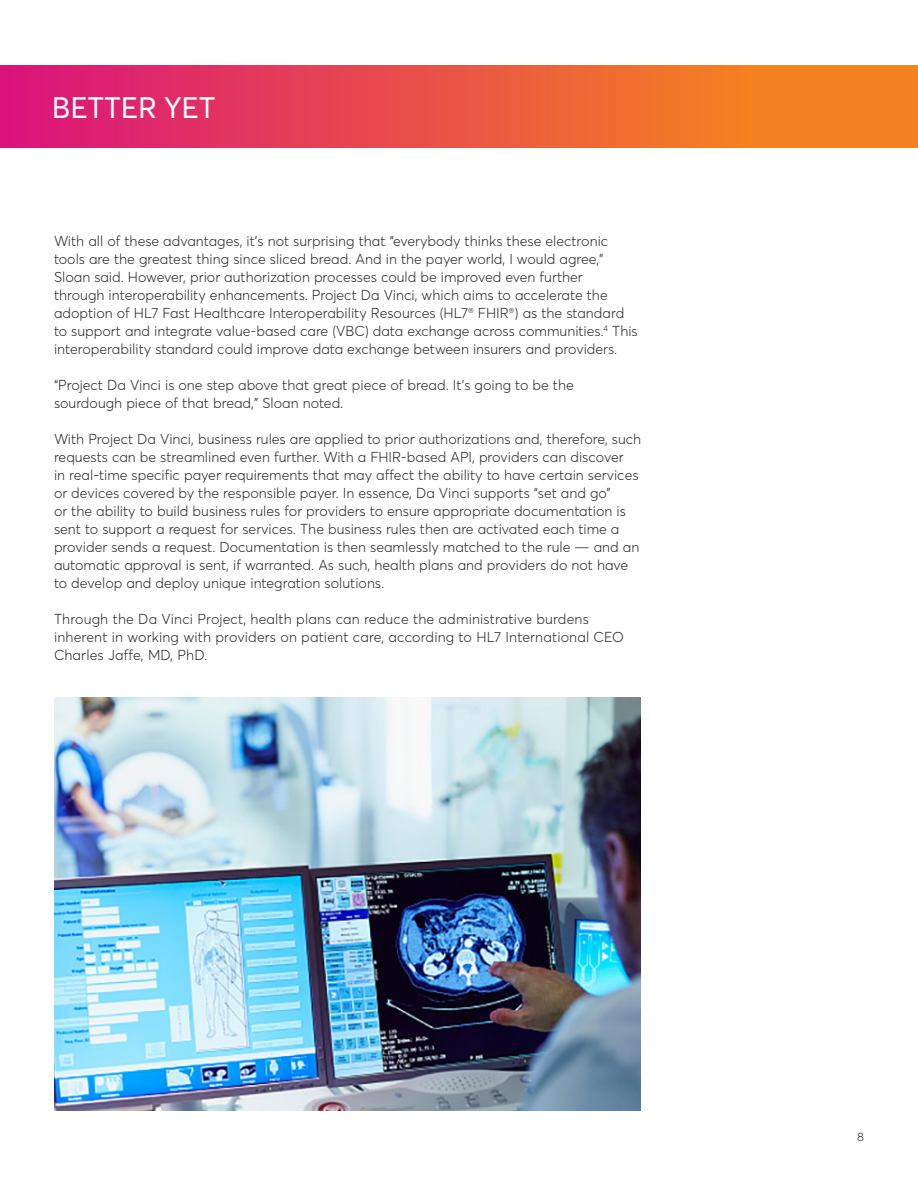
<style>
.page{position:relative;width:918px;height:1188px;background:#fff}
.page>*{position:absolute;margin:0;border:0;box-sizing:border-box;transform-origin:0 0}
.t1{font:29.25px "Averta";letter-spacing:-.01em;color:#fff}
.t2{font:300 14.25px/18px "Averta";color:#252529}
.t3{font:300 12px "Averta";color:#231f20}
</style>
<div class="page">
<div style="left:0;top:66px;width:918px;height:82px;background:linear-gradient(to right,#da1579,#f99213)"></div>
<img style="left:54px;top:698px;width:586px;height:413px">
<p class="t1" style="left:52px;top:89px;width:165px">BETTER YET</p>
<p class="t2" style="left:54px;top:232px;width:585px">With all of these advantages, it’s not surprising that “everybody thinks these electronic tools are the greatest thing since sliced bread. And in the payer world, I would agree,” Sloan said. However, prior authorization processes could be improved even further<br>through interoperability enhancements. Project Da Vinci, which aims to accelerate the adoption of HL7 Fast Healthcare Interoperability Resources (HL7<sup>®</sup> FHIR<sup>®</sup>) as the standard to support and integrate value-based care (VBC) data exchange across communities.<sup>4</sup> This interoperability standard could improve data exchange between insurers and providers.</p>
<p class="t2" style="left:54px;top:376px;width:521px">“Project Da Vinci is one step above that great piece of bread. It’s going to be the sourdough piece of that bread,” Sloan noted.</p>
<p class="t2" style="left:54px;top:430px;width:589px">With Project Da Vinci, business rules are applied to prior authorizations and, therefore, such requests can be streamlined even further. With a FHIR-based API, providers can discover<br>in real-time specific payer requirements that may affect the ability to have certain services or devices covered by the responsible payer. In essence, Da Vinci supports “set and go”<br>or the ability to build business rules for providers to ensure appropriate documentation is sent to support a request for services. The business rules then are activated each time a provider sends a request. Documentation is then seamlessly matched to the rule — and an automatic approval is sent, if warranted. As such, health plans and providers do not have to develop and deploy unique integration solutions.</p>
<p class="t2" style="left:54px;top:610px;width:571px">Through the Da Vinci Project, health plans can reduce the administrative burdens inherent in working with providers on patient care, according to HL7 International CEO<br>Charles Jaffe, MD, PhD.</p>
<p class="t3" style="left:857px;top:1129px;width:8px">8</p>
</div>
